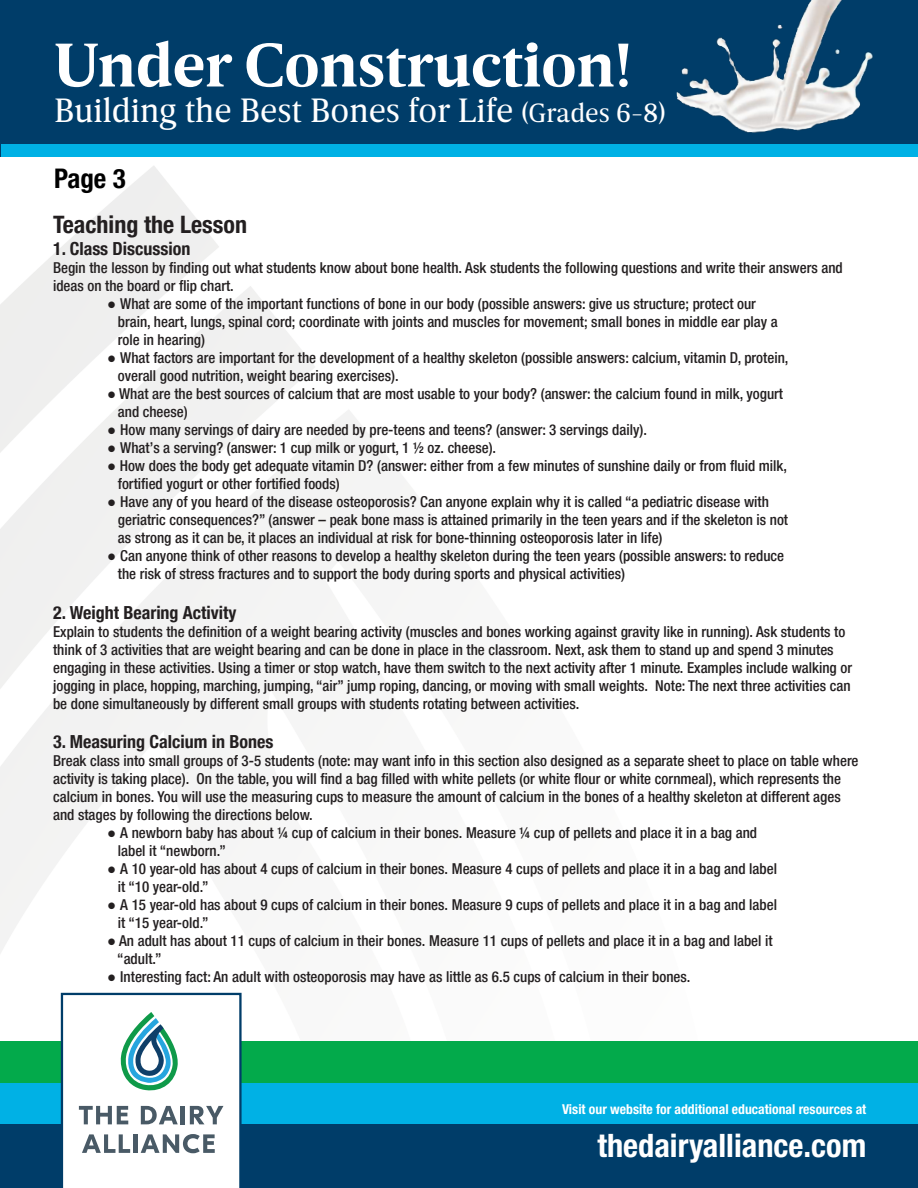
<style>
.page{position:relative;width:918px;height:1188px;background:#fff}
.page>*{position:absolute;margin:0;border:0;box-sizing:border-box;transform-origin:0 0}
.t1{font:700 63px "Breve News";color:#fff}
.t2{font:34.5px "Breve News";color:#fff}
.t3{font:700 condensed 32.4px "Helvetica Neue";color:#fff}
.t4{font:700 condensed 27px "Helvetica Neue LT Pro";color:#000}
.t5{font:700 condensed 24px "Helvetica Neue LT Pro";color:#231f20}
.t6{font:700 condensed 18px "Helvetica Neue LT Pro";color:#231f20}
.t7{font:500 condensed 15px/18px "Helvetica Neue LT Pro";color:#231f20}
.t8{font:700 condensed 13.65px "Helvetica Neue";color:#fff}
.s1{font-size:27px}
.s2{font-family:"Century Gothic";font-weight:400;font-stretch:normal}
</style>
<div class="page">
<div style="left:0;top:0;width:918px;height:157px;background:#003d69"></div>
<div style="left:1px;top:144px;width:917px;height:13px;background:#00b1e5"></div>
<div style="left:0;top:1124px;width:918px;height:64px;background:#003d69"></div>
<div style="left:0;top:1082px;width:918px;height:42px;background:#00b1e5"></div>
<div style="left:0;top:1041px;width:918px;height:41px;background:#03aa4b"></div>
<svg style="left:61px;top:993px;width:181px;height:195px"></svg>
<img style="left:676px;top:0;width:197px;height:133px">
<h1 class="t1" style="left:54px;top:29px;width:579px">Under Construction!</h1>
<h2 class="t2" style="left:54px;top:91px;width:613px">Building the Best Bones for Life <span class="s1">(Grades 6-8)</span></h2>
<p class="t4" style="left:54px;top:162px;width:73px">Page 3</p>
<p class="t5" style="left:53px;top:211px;width:196px">Teaching the Lesson</p>
<p class="t6" style="left:53px;top:238px;width:139px">1. Class Discussion</p>
<p class="t7" style="left:53px;top:259px;width:791px">Begin the lesson by finding out what students know about bone health. Ask students the following questions and write their answers and ideas on the board or flip chart.</p>
<p class="t7" style="left:107px;top:295px;width:650px"><span class="s2">●</span> What are some of the important functions of bone in our body (possible answers: give us structure; protect our</p>
<p class="t7" style="left:118px;top:313px;width:661px">brain, heart, lungs, spinal cord; coordinate with joints and muscles for movement; small bones in middle ear play a</p>
<p class="t7" style="left:118px;top:331px;width:89px">role in hearing)</p>
<p class="t7" style="left:107px;top:349px;width:683px"><span class="s2">●</span> What factors are important for the development of a healthy skeleton (possible answers: calcium, vitamin D, protein,</p>
<p class="t7" style="left:118px;top:367px;width:282px">overall good nutrition, weight bearing exercises).</p>
<p class="t7" style="left:107px;top:385px;width:678px"><span class="s2">●</span> What are the best sources of calcium that are most usable to your body? (answer: the calcium found in milk, yogurt</p>
<p class="t7" style="left:118px;top:403px;width:71px">and cheese)</p>
<p class="t7" style="left:107px;top:421px;width:541px"><span class="s2">●</span> How many servings of dairy are needed by pre-teens and teens? (answer: 3 servings daily).</p>
<p class="t7" style="left:107px;top:439px;width:391px"><span class="s2">●</span> What’s a serving? (answer: 1 cup milk or yogurt, 1 ½ oz. cheese).</p>
<p class="t7" style="left:107px;top:457px;width:682px"><span class="s2">●</span> How does the body get adequate vitamin D? (answer: either from a few minutes of sunshine daily or from fluid milk,</p>
<p class="t7" style="left:118px;top:475px;width:223px">fortified yogurt or other fortified foods)</p>
<p class="t7" style="left:107px;top:493px;width:663px"><span class="s2">●</span> Have any of you heard of the disease osteoporosis? Can anyone explain why it is called “a pediatric disease with</p>
<p class="t7" style="left:118px;top:511px;width:672px">geriatric consequences?” (answer – peak bone mass is attained primarily in the teen years and if the skeleton is not</p>
<p class="t7" style="left:118px;top:529px;width:546px">as strong as it can be, it places an individual at risk for bone-thinning osteoporosis later in life)</p>
<p class="t7" style="left:107px;top:547px;width:679px"><span class="s2">●</span> Can anyone think of other reasons to develop a healthy skeleton during the teen years (possible answers: to reduce</p>
<p class="t7" style="left:118px;top:565px;width:509px">the risk of stress fractures and to support the body during sports and physical activities)</p>
<p class="t6" style="left:53px;top:602px;width:185px">2. Weight Bearing Activity</p>
<p class="t7" style="left:53px;top:622px;width:801px">Explain to students the definition of a weight bearing activity (muscles and bones working against gravity like in running). Ask students to think of 3 activities that are weight bearing and can be done in place in the classroom. Next, ask them to stand up and spend 3 minutes engaging in these activities. Using a timer or stop watch, have them switch to the next activity after 1 minute. Examples include walking or jogging in place, hopping, marching, jumping, “air” jump roping, dancing, or moving with small weights. Note: The next three activities can be done simultaneously by different small groups with students rotating between activities.</p>
<p class="t6" style="left:53px;top:731px;width:222px">3. Measuring Calcium in Bones</p>
<p class="t7" style="left:53px;top:752px;width:807px">Break class into small groups of 3-5 students (note: may want info in this section also designed as a separate sheet to place on table where activity is taking place). On the table, you will find a bag filled with white pellets (or white flour or white cornmeal), which represents the calcium in bones. You will use the measuring cups to measure the amount of calcium in the bones of a healthy skeleton at different ages and stages by following the directions below.</p>
<p class="t7" style="left:107px;top:824px;width:652px"><span class="s2">●</span> A newborn baby has about ¼ cup of calcium in their bones. Measure ¼ cup of pellets and place it in a bag and</p>
<p class="t7" style="left:118px;top:842px;width:109px">label it “newborn.”</p>
<p class="t7" style="left:118px;top:860px;width:661px;text-indent:-11px"><span class="s2">●</span> A 10 year-old has about 4 cups of calcium in their bones. Measure 4 cups of pellets and place it in a bag and label it “10 year-old.”</p>
<p class="t7" style="left:107px;top:896px;width:671px"><span class="s2">●</span> A 15 year-old has about 9 cups of calcium in their bones. Measure 9 cups of pellets and place it in a bag and label</p>
<p class="t7" style="left:118px;top:914px;width:92px">it “15 year-old.”</p>
<p class="t7" style="left:107px;top:932px;width:667px"><span class="s2">●</span> An adult has about 11 cups of calcium in their bones. Measure 11 cups of pellets and place it in a bag and label it</p>
<p class="t7" style="left:117px;top:950px;width:46px">“adult.”</p>
<p class="t7" style="left:107px;top:968px;width:585px"><span class="s2">●</span> Interesting fact: An adult with osteoporosis may have as little as 6.5 cups of calcium in their bones.</p>
<p class="t8" style="left:562px;top:1100px;width:306px">Visit our website for additional educational resources at</p>
<h3 class="t3" style="left:597px;top:1126px;width:270px">thedairyalliance.com</h3>
</div>
